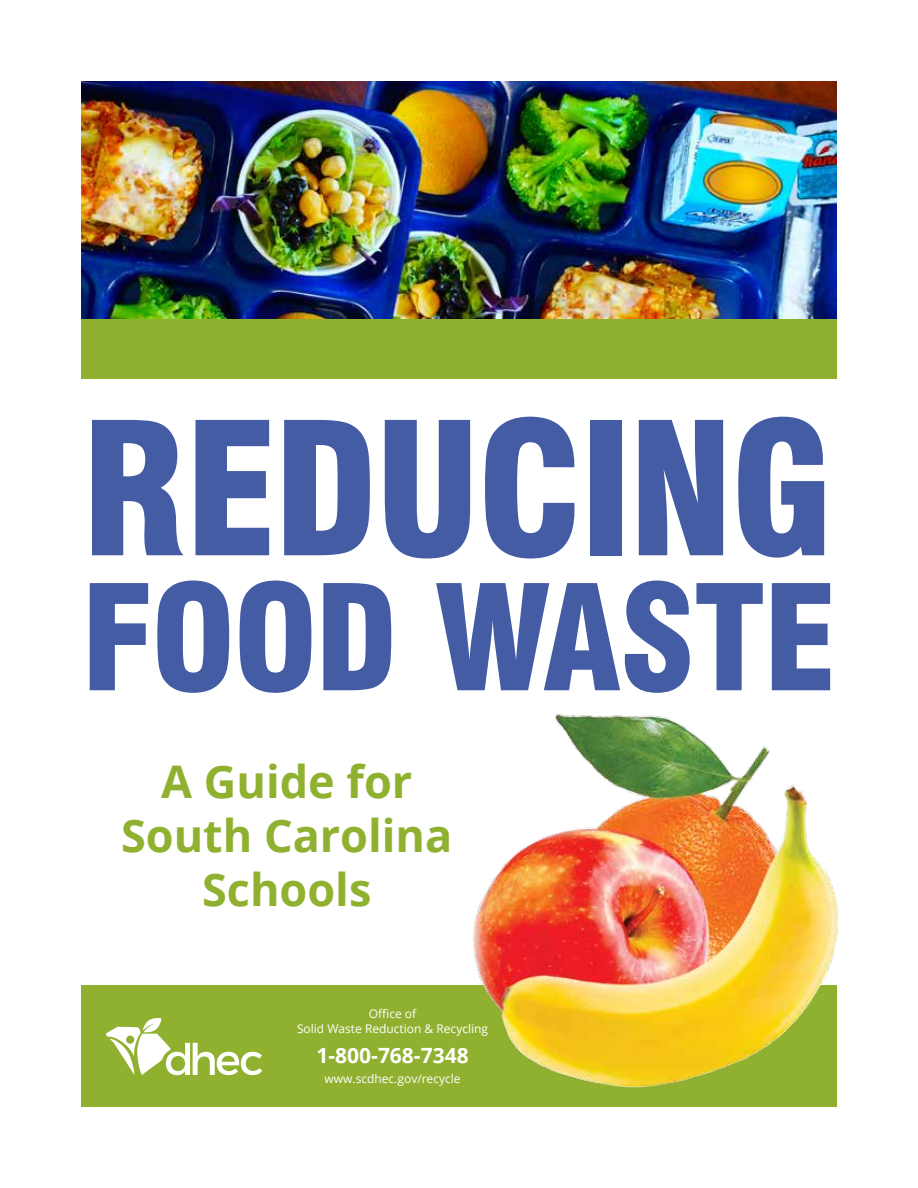
<style>
.page{position:relative;width:918px;height:1188px;background:#fff}
.page>*{position:absolute;margin:0;border:0;box-sizing:border-box;transform-origin:0 0}
.t1{font:900 condensed 180px "Swiss 721 BT";letter-spacing:-.025em;color:#445ca4}
.t2{font:900 condensed 142.5px "Swiss 721 BT";letter-spacing:-.02em;color:#445ca4}
.t3{font:700 45px/54px "Open Sans";color:#90b130;text-align:center}
.t4{font:700 21px "Open Sans";color:#fff}
.t5{font:12px/14.4px "Open Sans";color:#fff;text-align:center}
</style>
<div class="page">
<img style="left:81px;top:81px;width:756px;height:238px">
<div style="left:81px;top:986px;width:756px;height:121px;background:#90b130"></div>
<div style="left:81px;top:319px;width:756px;height:60px;background:#90b130"></div>
<svg style="left:106px;top:1018px;width:156px;height:57px"></svg>
<img style="left:459px;top:714px;width:380px;height:374px">
<h1 class="t1" style="left:81px;top:382px;width:754px">REDUCING</h1>
<h2 class="t2" style="left:81px;top:553px;width:757px">FOOD WASTE</h2>
<h3 class="t3" style="left:121px;top:754px;width:333px">A Guide for<br>South Carolina<br>Schools</h3>
<p class="t5" style="left:297px;top:1006px;width:193px">Office of<br>Solid Waste Reduction &amp; Recycling</p>
<h3 class="t4" style="left:317px;top:1041px;width:154px">1-800-768-7348</h3>
<p class="t5" style="left:325px;top:1071px;width:138px">www.scdhec.gov/recycle</p>
</div>
